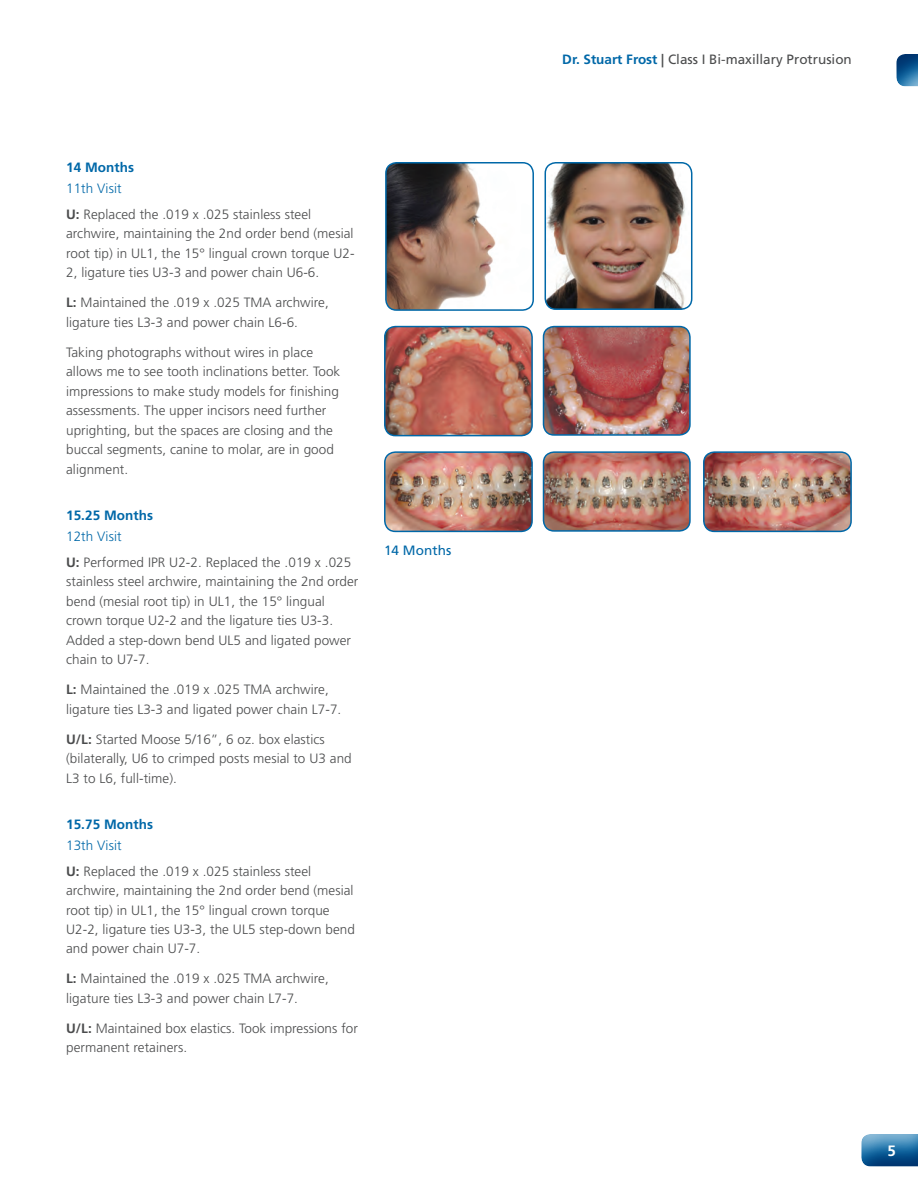
<style>
.page{position:relative;width:918px;height:1188px;background:#fff}
.page>*{position:absolute;margin:0;border:0;box-sizing:border-box;transform-origin:0 0}
.t1{font:700 15px "Frutiger LT Std";color:#fff}
.BODY_COPY{font:300 13.5px/19.5px "Frutiger LT Std";letter-spacing:.005em;color:#4b4c4d}
.t2{font:13.5px "Frutiger LT Std";color:#4b4c4d}
.MONTHS{font:700 13.5px "Frutiger LT Std";letter-spacing:.005em;color:#0068a8}
.DATES_VISIT_WEEKS{font:300 13.5px "Frutiger LT Std";letter-spacing:.005em;color:#0068a8}
.Captions{font:13.5px "Frutiger LT Std";letter-spacing:.005em;color:#0068a8}
.s1{font-weight:700}
.s2{font-weight:700;color:#0068a8}
</style>
<div class="page">
<div style="left:896px;top:52px;width:22px;height:36px;background:#00467e;opacity:.75"></div>
<div style="left:860px;top:1133px;width:58px;height:36px;background:#00467e;opacity:.75"></div>
<img style="left:387px;top:164px;width:145px;height:145px">
<div style="left:385px;top:162px;width:149px;height:149px;border:2px solid #0068a8;border-radius:11px"></div>
<img style="left:545px;top:163px;width:147px;height:146px">
<div style="left:545px;top:162px;width:147px;height:148px;border:2px solid #0068a8;border-radius:11px"></div>
<img style="left:544px;top:327px;width:145px;height:107px">
<div style="left:543px;top:326px;width:148px;height:110px;border:2px solid #0068a8;border-radius:11px"></div>
<img style="left:544px;top:453px;width:144px;height:77px">
<div style="left:543px;top:451px;width:148px;height:81px;border:2px solid #0068a8;border-radius:11px"></div>
<img style="left:704px;top:454px;width:146px;height:77px">
<div style="left:703px;top:451px;width:149px;height:81px;border:2px solid #0068a8;border-radius:11px"></div>
<img style="left:385px;top:327px;width:147px;height:109px">
<div style="left:384px;top:326px;width:149px;height:110px;border:2px solid #0068a8;border-radius:11px"></div>
<img style="left:385px;top:454px;width:146px;height:77px">
<div style="left:384px;top:451px;width:149px;height:81px;border:2px solid #0068a8;border-radius:11px"></div>
<p class="MONTHS" style="left:66px;top:160px;width:70px">14 Months</p>
<p class="DATES_VISIT_WEEKS" style="left:66px;top:181px;width:57px">11th Visit</p>
<p class="BODY_COPY" style="left:66px;top:204px;width:290px"><span class="s1">U:</span> Replaced the .019 x .025 stainless steel archwire, maintaining the 2nd order bend (mesial root tip) in UL1, the 15° lingual crown torque U2- 2, ligature ties U3-3 and power chain U6-6.</p>
<p class="BODY_COPY" style="left:66px;top:293px;width:264px"><span class="s1">L:</span> Maintained the .019 x .025 TMA archwire, ligature ties L3-3 and power chain L6-6.</p>
<p class="BODY_COPY" style="left:66px;top:342px;width:276px">Taking photographs without wires in place allows me to see tooth inclinations better. Took impressions to make study models for finishing assessments. The upper incisors need further uprighting, but the spaces are closing and the buccal segments, canine to molar, are in good alignment.</p>
<p class="MONTHS" style="left:66px;top:507px;width:89px">15.25 Months</p>
<p class="DATES_VISIT_WEEKS" style="left:66px;top:529px;width:57px">12th Visit</p>
<p class="BODY_COPY" style="left:66px;top:552px;width:294px"><span class="s1">U:</span> Performed IPR U2-2. Replaced the .019 x .025 stainless steel archwire, maintaining the 2nd order bend (mesial root tip) in UL1, the 15° lingual crown torque U2-2 and the ligature ties U3-3.<br>Added a step-down bend UL5 and ligated power chain to U7-7.</p>
<p class="BODY_COPY" style="left:66px;top:680px;width:277px"><span class="s1">L:</span> Maintained the .019 x .025 TMA archwire, ligature ties L3-3 and ligated power chain L7-7.</p>
<p class="BODY_COPY" style="left:66px;top:729px;width:287px"><span class="s1">U/L:</span> Started Moose 5/16”, 6 oz. box elastics (bilaterally, U6 to crimped posts mesial to U3 and<br>L3 to L6, full-time).</p>
<p class="MONTHS" style="left:66px;top:816px;width:89px">15.75 Months</p>
<p class="DATES_VISIT_WEEKS" style="left:66px;top:838px;width:57px">13th Visit</p>
<p class="BODY_COPY" style="left:66px;top:861px;width:290px"><span class="s1">U:</span> Replaced the .019 x .025 stainless steel archwire, maintaining the 2nd order bend (mesial root tip) in UL1, the 15° lingual crown torque U2-2, ligature ties U3-3, the UL5 step-down bend and power chain U7-7.</p>
<p class="BODY_COPY" style="left:66px;top:969px;width:264px"><span class="s1">L:</span> Maintained the .019 x .025 TMA archwire, ligature ties L3-3 and power chain L7-7.</p>
<p class="BODY_COPY" style="left:66px;top:1019px;width:293px"><span class="s1">U/L:</span> Maintained box elastics. Took impressions for permanent retainers.</p>
<p class="Captions" style="left:384px;top:543px;width:69px">14 Months</p>
<p class="t2" style="left:562px;top:51px;width:291px"><span class="s2">Dr. Stuart Frost</span> <span class="s1">|</span> Class I Bi-maxillary Protrusion</p>
<p class="t1" style="left:887px;top:1142px;width:10px">5</p>
</div>
